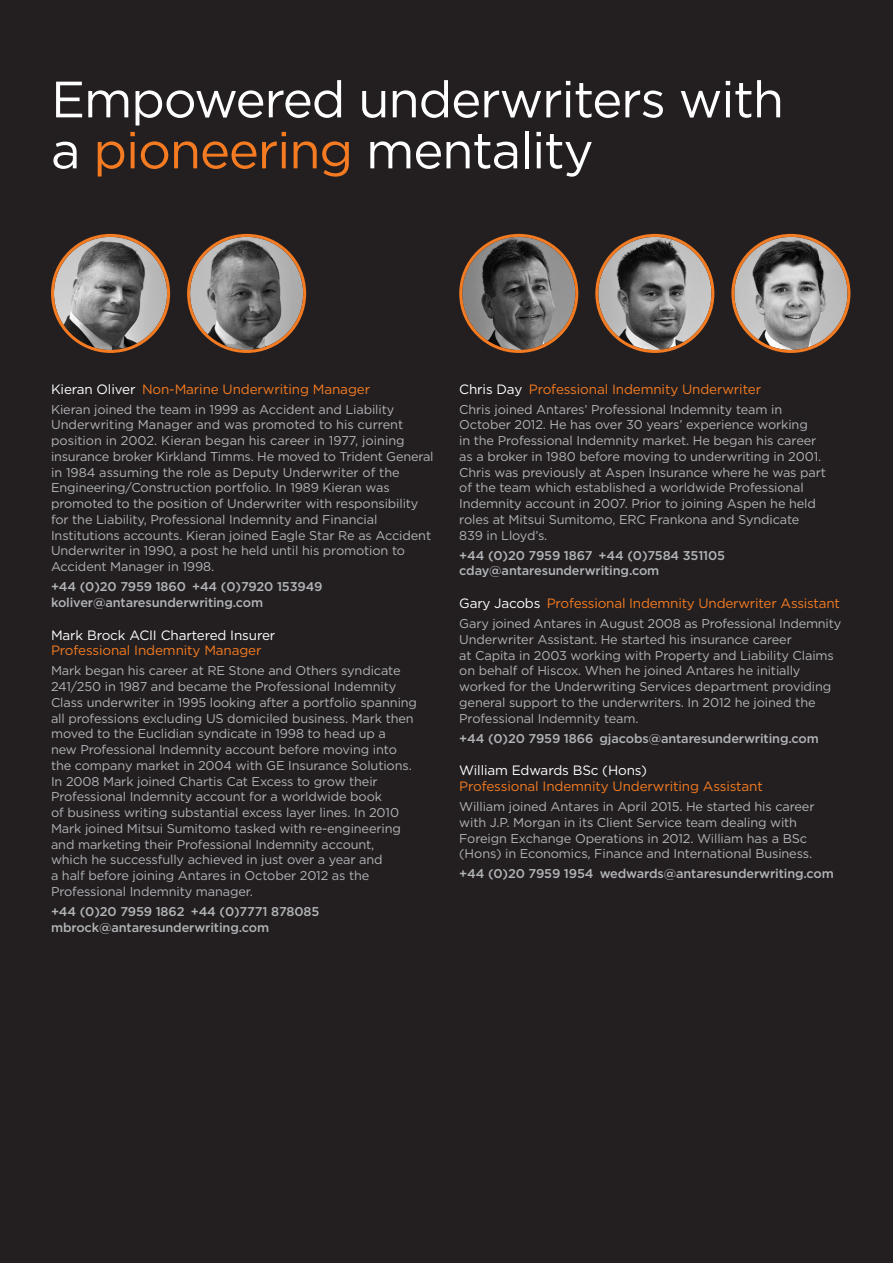
<style>
.page{position:relative;width:893px;height:1263px;background:#231f20}
.page>*{position:absolute;margin:0;border:0;box-sizing:border-box;transform-origin:0 0}
.t1{font:51px/51px "Gotham";letter-spacing:-.025em;color:#fff}
.t2{font:13.5px "Gotham";letter-spacing:-.01em;color:#f47b21}
.t3{font:13.5px "Gotham";letter-spacing:-.01em;color:#fff}
.t4{font:12.75px/15.8px "Gotham";letter-spacing:-.01em;color:#b2b4b8}
.t5{font:500 12.75px/15.8px "Gotham";letter-spacing:-.01em;color:#b2b4b8}
.s1{color:#f47b21}
.s2{color:#fff}
</style>
<div class="page">
<svg style="left:51px;top:234px;width:119px;height:119px"></svg>
<svg style="left:187px;top:234px;width:119px;height:119px"></svg>
<svg style="left:459px;top:234px;width:119px;height:119px"></svg>
<svg style="left:595px;top:234px;width:119px;height:119px"></svg>
<svg style="left:731px;top:234px;width:119px;height:119px"></svg>
<h1 class="t1" style="left:51px;top:78px;width:735px">Empowered underwriters with a <span class="s1">pioneering</span> mentality</h1>
<p class="t2" style="left:51px;top:384px;width:321px"><span class="s2">Kieran Oliver</span> Non-Marine Underwriting Manager</p>
<p class="t4" style="left:51px;top:402px;width:384px">Kieran joined the team in 1999 as Accident and Liability Underwriting Manager and was promoted to his current position in 2002. Kieran began his career in 1977, joining insurance broker Kirkland Timms. He moved to Trident General in 1984 assuming the role as Deputy Underwriter of the Engineering/Construction portfolio. In 1989 Kieran was promoted to the position of Underwriter with responsibility for the Liability, Professional Indemnity and Financial Institutions accounts. Kieran joined Eagle Star Re as Accident Underwriter in 1990, a post he held until his promotion to Accident Manager in 1998.</p>
<p class="t5" style="left:51px;top:580px;width:273px">+44 (0)20 7959 1860 +44 (0)7920 153949 koliver@antaresunderwriting.com</p>
<p class="t3" style="left:51px;top:630px;width:226px">Mark Brock ACII Chartered Insurer</p>
<p class="t2" style="left:51px;top:646px;width:212px">Professional Indemnity Manager</p>
<p class="t4" style="left:51px;top:664px;width:368px">Mark began his career at RE Stone and Others syndicate 241/250 in 1987 and became the Professional Indemnity Class underwriter in 1995 looking after a portfolio spanning all professions excluding US domiciled business. Mark then moved to the Euclidian syndicate in 1998 to head up a<br>new Professional Indemnity account before moving into the company market in 2004 with GE Insurance Solutions.<br>In 2008 Mark joined Chartis Cat Excess to grow their Professional Indemnity account for a worldwide book<br>of business writing substantial excess layer lines. In 2010<br>Mark joined Mitsui Sumitomo tasked with re-engineering and marketing their Professional Indemnity account,<br>which he successfully achieved in just over a year and<br>a half before joining Antares in October 2012 as the Professional Indemnity manager.</p>
<p class="t5" style="left:51px;top:904px;width:270px">+44 (0)20 7959 1862 +44 (0)7771 878085 mbrock@antaresunderwriting.com</p>
<p class="t2" style="left:459px;top:384px;width:303px"><span class="s2">Chris Day</span> Professional Indemnity Underwriter</p>
<p class="t4" style="left:459px;top:402px;width:368px">Chris joined Antares’ Professional Indemnity team in October 2012. He has over 30 years’ experience working<br>in the Professional Indemnity market. He began his career as a broker in 1980 before moving to underwriting in 2001.<br>Chris was previously at Aspen Insurance where he was part of the team which established a worldwide Professional Indemnity account in 2007. Prior to joining Aspen he held roles at Mitsui Sumitomo, ERC Frankona and Syndicate 839 in Lloyd’s.</p>
<p class="t5" style="left:459px;top:548px;width:267px">+44 (0)20 7959 1867 +44 (0)7584 351105 cday@antaresunderwriting.com</p>
<p class="t2" style="left:459px;top:599px;width:382px"><span class="s2">Gary Jacobs</span> Professional Indemnity Underwriter Assistant</p>
<p class="t4" style="left:459px;top:617px;width:383px">Gary joined Antares in August 2008 as Professional Indemnity Underwriter Assistant. He started his insurance career<br>at Capita in 2003 working with Property and Liability Claims on behalf of Hiscox. When he joined Antares he initially worked for the Underwriting Services department providing general support to the underwriters. In 2012 he joined the Professional Indemnity team.</p>
<p class="t5" style="left:459px;top:731px;width:361px">+44 (0)20 7959 1866 gjacobs@antaresunderwriting.com</p>
<p class="t3" style="left:459px;top:766px;width:189px">William Edwards BSc (Hons)</p>
<p class="t2" style="left:459px;top:782px;width:305px">Professional Indemnity Underwriting Assistant</p>
<p class="t4" style="left:459px;top:800px;width:357px">William joined Antares in April 2015. He started his career with J.P. Morgan in its Client Service team dealing with Foreign Exchange Operations in 2012. William has a BSc (Hons) in Economics, Finance and International Business.</p>
<p class="t5" style="left:459px;top:867px;width:376px">+44 (0)20 7959 1954 wedwards@antaresunderwriting.com</p>
</div>
